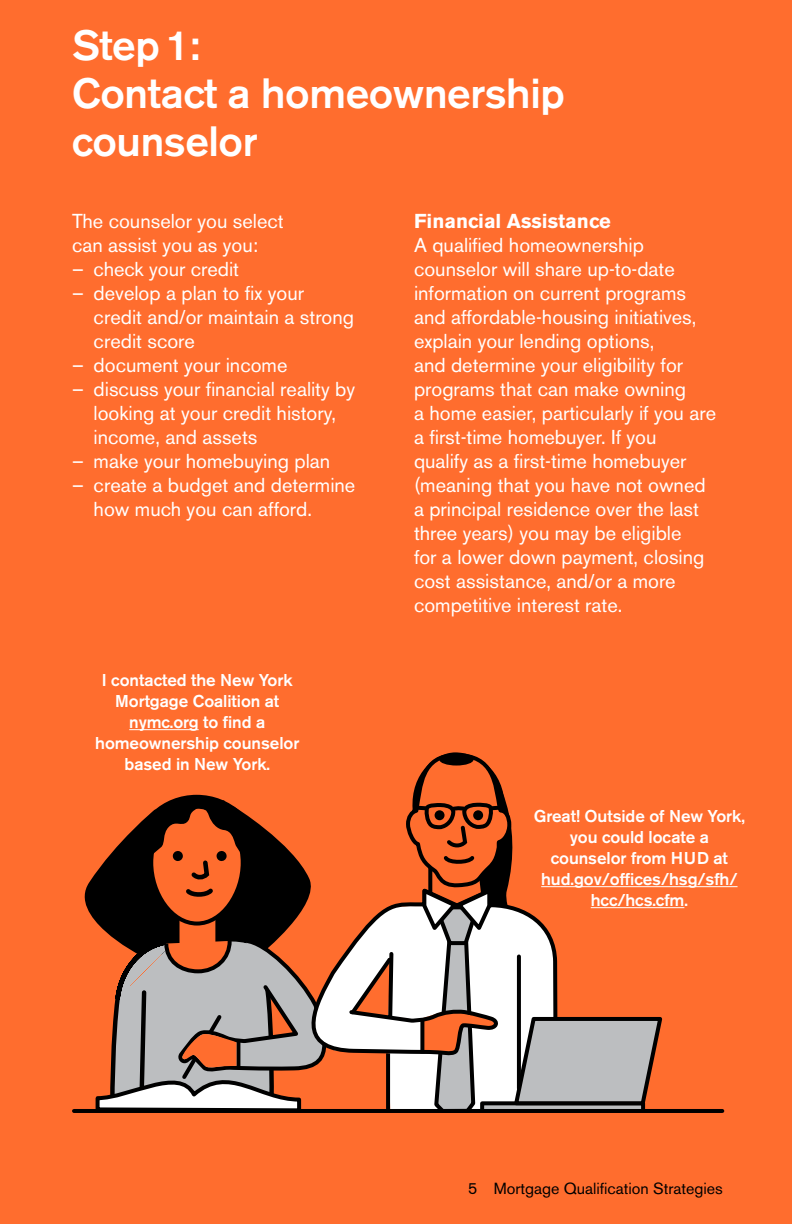
<style>
.page{position:relative;width:792px;height:1224px;background:#ff6d2e}
.page>*{position:absolute;margin:0;border:0;box-sizing:border-box;transform-origin:0 0}
.t1{font:500 42px/48px "Akzidenz Grotesk BE";letter-spacing:-.01em;color:#fff}
.t2{font:20px/24px "Akzidenz Grotesk BE";color:#fff}
.t3{font:700 20px "Akzidenz Grotesk BE";color:#fff}
.t4{font:500 17px/21px "Akzidenz Grotesk BE";letter-spacing:-.005em;color:#fff;text-align:center}
.t5{font:16px "Akzidenz Grotesk BE";color:#000}
</style>
<div class="page">
<svg style="left:72px;top:800px;width:239px;height:313px"></svg>
<hr style="left:541px;top:886px;width:197px;height:1px;background:#fff">
<hr style="left:591px;top:907px;width:93px;height:1px;background:#fff">
<svg style="left:299px;top:884px;width:48px;height:208px"></svg>
<hr style="left:74px;top:1109px;width:648px;height:4px;background:#000">
<svg style="left:347px;top:752px;width:318px;height:357px"></svg>
<hr style="left:129px;top:729px;width:70px;height:1px;background:#fff">
<h1 class="t1" style="left:72px;top:21px;width:494px">Step 1:<br>Contact a homeownership counselor</h1>
<p class="t2" style="left:72px;top:209px;width:213px">The counselor you select can assist you as you:</p>
<p class="t2" style="left:72px;top:257px;width:169px">– check your credit</p>
<p class="t2" style="left:94px;top:281px;width:262px;text-indent:-22px">– develop a plan to fix your credit and/or maintain a strong credit score</p>
<p class="t2" style="left:72px;top:353px;width:217px">– document your income</p>
<p class="t2" style="left:94px;top:377px;width:263px;text-indent:-22px">– discuss your financial reality by looking at your credit history, income, and assets</p>
<p class="t2" style="left:72px;top:449px;width:260px">– make your homebuying plan</p>
<p class="t2" style="left:94px;top:473px;width:263px;text-indent:-22px">– create a budget and determine how much you can afford.</p>
<p class="t4" style="left:95px;top:669px;width:206px">I contacted the New York<br>Mortgage Coalition at nymc.org to find a homeownership counselor based in New York.</p>
<p class="t3" style="left:414px;top:209px;width:198px">Financial Assistance</p>
<p class="t2" style="left:414px;top:233px;width:304px">A qualified homeownership counselor will share up-to-date information on current programs and affordable-housing initiatives, explain your lending options,<br>and determine your eligibility for programs that can make owning<br>a home easier, particularly if you are a first-time homebuyer. If you<br>qualify as a first-time homebuyer (meaning that you have not owned a principal residence over the last three years) you may be eligible<br>for a lower down payment, closing cost assistance, and/or a more competitive interest rate.</p>
<p class="t4" style="left:534px;top:805px;width:213px">Great! Outside of New York, you could locate a counselor from HUD at hud.gov/offices/hsg/sfh/ hcc/hcs.cfm.</p>
<p class="t5" style="left:468px;top:1179px;width:256px">5 Mortgage Qualification Strategies</p>
</div>
